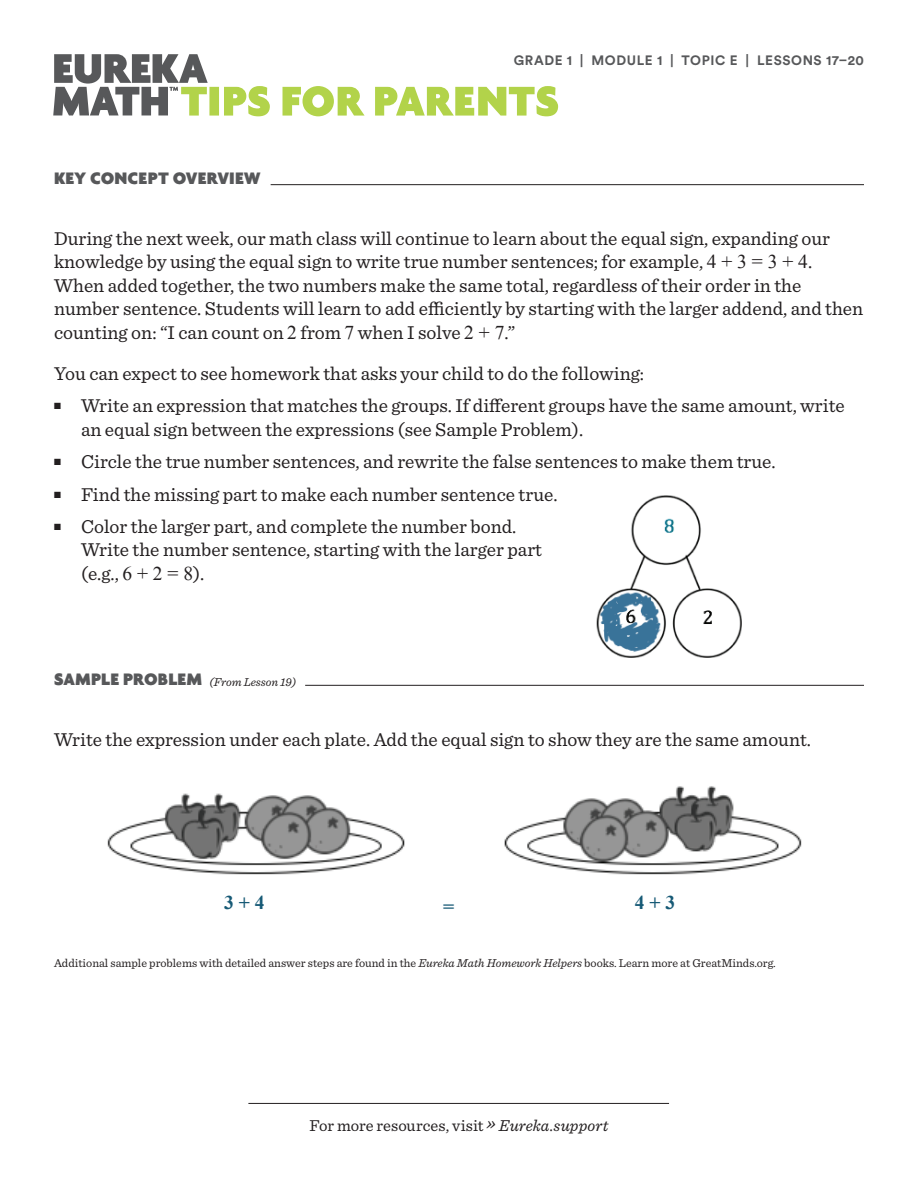
<style>
.page{position:relative;width:918px;height:1188px;background:#fff}
.page>*{position:absolute;margin:0;border:0;box-sizing:border-box;transform-origin:0 0}
.t1{font:19.5px/23.4px "Sentinel";color:#231f20}
.t2{font:700 19.5px "Times New Roman";color:#175a76}
.t3{font:900 18px "Agenda";letter-spacing:.015em;color:#57585a}
.t4{font:16.5px "Sentinel";color:#231f20}
.t5{font:700 13.5px "Circular Std";letter-spacing:.045em;color:#57585a}
.t6{font:12px "Sentinel";color:#231f20}
.t7{font:italic 12px "Sentinel";letter-spacing:-.005em;color:#231f20}
.s1{font-family:"Times New Roman"}
.s2{font-family:"Agenda";font-weight:900;font-style:normal;font-size:18px;color:#57585a}
.s3{font-style:italic}
.s4{font-style:italic;font-size:19.5px}
</style>
<div class="page">
<hr style="left:271px;top:184px;width:593px;height:1px;background:#231f20">
<hr style="left:305px;top:685px;width:559px;height:1px;background:#231f20">
<img style="left:107px;top:786px;width:695px;height:89px">
<img style="left:597px;top:495px;width:145px;height:162px">
<svg style="left:53px;top:54px;width:505px;height:62px"></svg>
<hr style="left:248px;top:1103px;width:421px;height:1px;background:#231f20">
<p class="t3" style="left:54px;top:167px;width:208px">KEY CONCEPT OVERVIEW</p>
<p class="t5" style="left:514px;top:51px;width:352px">GRADE 1 | MODULE 1 | TOPIC E | LESSONS 17–20</p>
<p class="t1" style="left:54px;top:226px;width:811px">During the next week, our math class will continue to learn about the equal sign, expanding our knowledge by using the equal sign to write true number sentences; for example, <span class="s1">4 + 3 = 3 + 4</span>.<br>When added together, the two numbers make the same total, regardless of their order in the number sentence. Students will learn to add efficiently by starting with the larger addend, and then counting on: “I can count on <span class="s1">2</span> from <span class="s1">7</span> when I solve <span class="s1">2 + 7</span>.”</p>
<p class="t1" style="left:54px;top:361px;width:592px">You can expect to see homework that asks your child to do the following:</p>
<p class="t1" style="left:81px;top:393px;width:765px;text-indent:-27px">■ Write an expression that matches the groups. If different groups have the same amount, write an equal sign between the expressions (see Sample Problem).</p>
<p class="t1" style="left:54px;top:449px;width:723px">■ Circle the true number sentences, and rewrite the false sentences to make them true.</p>
<p class="t1" style="left:54px;top:481px;width:505px">■ Find the missing part to make each number sentence true.</p>
<p class="t1" style="left:81px;top:514px;width:463px;text-indent:-27px">■ Color the larger part, and complete the number bond.<br>Write the number sentence, starting with the larger part (e.g., <span class="s1">6 + 2 = 8</span>).</p>
<p class="t7" style="left:54px;top:673px;width:244px"><span class="s2">SAMPLE PROBLEM</span> (From Lesson 19)</p>
<p class="t1" style="left:54px;top:727px;width:759px">Write the expression under each plate. Add the equal sign to show they are the same amount.</p>
<p class="t2" style="left:224px;top:889px;width:42px">3 + 4</p>
<p class="t2" style="left:635px;top:889px;width:42px">4 + 3</p>
<p class="t2" style="left:443px;top:893px;width:13px">=</p>
<p class="t6" style="left:54px;top:954px;width:723px">Additional sample problems with detailed answer steps are found in the <span class="s3">Eureka Math Homework Helpers</span> books. Learn more at GreatMinds.org.</p>
<p class="t4" style="left:310px;top:1113px;width:300px">For more resources, visit <span class="s4">»</span> <span class="s3">Eureka.support</span></p>
</div>
